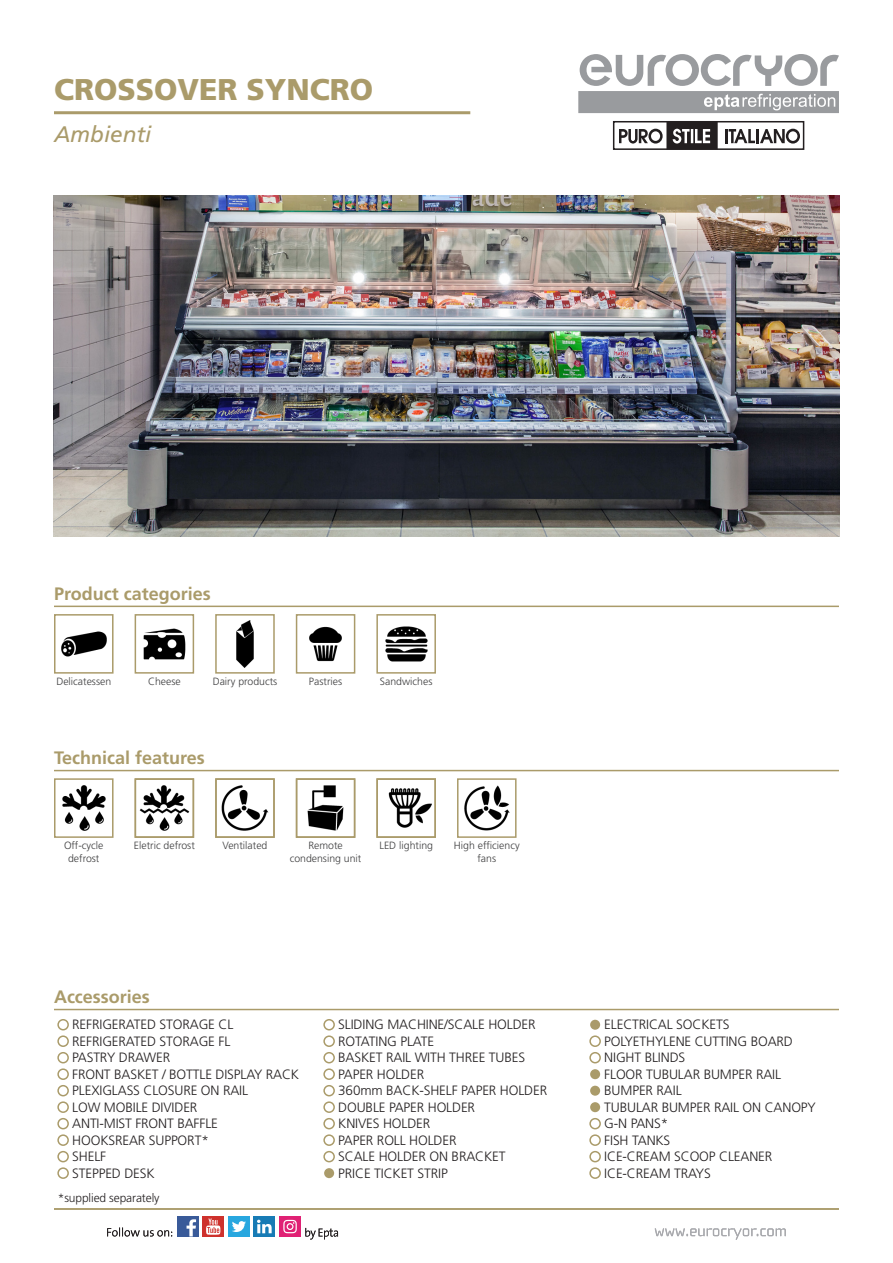
<style>
.page{position:relative;width:893px;height:1263px;background:#fff}
.page>*{position:absolute;margin:0;border:0;box-sizing:border-box;transform-origin:0 0}
.t1{font:900 30px "Frutiger LT Std";color:#aa9b6a}
.t2{font:italic 22.5px "Frutiger LT Std";color:#aa9b6a}
.t3{font:700 18px "Frutiger LT Std";color:#aa9b6a}
.t4{font:300 13.5px/16.5px "Frutiger LT Std";letter-spacing:-.01em;color:#231f20}
.t5{font:300 12px "Frutiger LT Std";letter-spacing:-.01em;color:#231f20}
.t6{font:300 10.5px/12.6px "Frutiger LT Std";color:#3e3e3f;text-align:center}
</style>
<div class="page">
<hr style="left:54px;top:1009px;width:785px;height:1px;background:#aa9b6a">
<div style="left:57px;top:1019px;width:12px;height:11px;border:2px solid #aa9b6a;border-radius:50%"></div>
<div style="left:323px;top:1019px;width:12px;height:11px;border:2px solid #aa9b6a;border-radius:50%"></div>
<div style="left:57px;top:1035px;width:12px;height:12px;border:2px solid #aa9b6a;border-radius:50%"></div>
<div style="left:323px;top:1035px;width:12px;height:12px;border:2px solid #aa9b6a;border-radius:50%"></div>
<div style="left:589px;top:1035px;width:12px;height:12px;border:2px solid #aa9b6a;border-radius:50%"></div>
<div style="left:57px;top:1052px;width:12px;height:11px;border:2px solid #aa9b6a;border-radius:50%"></div>
<div style="left:323px;top:1052px;width:12px;height:11px;border:2px solid #aa9b6a;border-radius:50%"></div>
<div style="left:589px;top:1052px;width:12px;height:11px;border:2px solid #aa9b6a;border-radius:50%"></div>
<div style="left:57px;top:1068px;width:12px;height:12px;border:2px solid #aa9b6a;border-radius:50%"></div>
<div style="left:323px;top:1068px;width:12px;height:12px;border:2px solid #aa9b6a;border-radius:50%"></div>
<div style="left:57px;top:1085px;width:12px;height:11px;border:2px solid #aa9b6a;border-radius:50%"></div>
<div style="left:323px;top:1085px;width:12px;height:11px;border:2px solid #aa9b6a;border-radius:50%"></div>
<div style="left:57px;top:1101px;width:12px;height:12px;border:2px solid #aa9b6a;border-radius:50%"></div>
<div style="left:323px;top:1101px;width:12px;height:12px;border:2px solid #aa9b6a;border-radius:50%"></div>
<div style="left:57px;top:1118px;width:12px;height:11px;border:2px solid #aa9b6a;border-radius:50%"></div>
<div style="left:323px;top:1118px;width:12px;height:11px;border:2px solid #aa9b6a;border-radius:50%"></div>
<div style="left:589px;top:1118px;width:12px;height:11px;border:2px solid #aa9b6a;border-radius:50%"></div>
<div style="left:57px;top:1134px;width:12px;height:12px;border:2px solid #aa9b6a;border-radius:50%"></div>
<div style="left:323px;top:1134px;width:12px;height:12px;border:2px solid #aa9b6a;border-radius:50%"></div>
<div style="left:589px;top:1134px;width:12px;height:12px;border:2px solid #aa9b6a;border-radius:50%"></div>
<div style="left:57px;top:1151px;width:12px;height:11px;border:2px solid #aa9b6a;border-radius:50%"></div>
<div style="left:323px;top:1151px;width:12px;height:11px;border:2px solid #aa9b6a;border-radius:50%"></div>
<div style="left:589px;top:1151px;width:12px;height:11px;border:2px solid #aa9b6a;border-radius:50%"></div>
<div style="left:57px;top:1167px;width:12px;height:12px;border:2px solid #aa9b6a;border-radius:50%"></div>
<div style="left:589px;top:1167px;width:12px;height:12px;border:2px solid #aa9b6a;border-radius:50%"></div>
<hr style="left:54px;top:111px;width:416px;height:3px;background:#aa9b6a">
<svg style="left:578px;top:54px;width:261px;height:59px"></svg>
<hr style="left:54px;top:606px;width:785px;height:1px;background:#aa9b6a">
<hr style="left:54px;top:770px;width:785px;height:1px;background:#aa9b6a">
<div style="left:613px;top:121px;width:191px;height:29px;border:2px solid #231f20"></div>
<svg style="left:619px;top:121px;width:99px;height:29px"></svg>
<svg style="left:725px;top:129px;width:75px;height:15px"></svg>
<div style="left:590px;top:1020px;width:10px;height:10px;background:#aa9b6a;border-radius:50%"></div>
<img style="left:53px;top:195px;width:787px;height:342px">
<div style="left:590px;top:1102px;width:10px;height:10px;background:#aa9b6a;border-radius:50%"></div>
<div style="left:590px;top:1086px;width:10px;height:10px;background:#aa9b6a;border-radius:50%"></div>
<div style="left:590px;top:1069px;width:10px;height:10px;background:#aa9b6a;border-radius:50%"></div>
<div style="left:324px;top:1168px;width:10px;height:10px;background:#aa9b6a;border-radius:50%"></div>
<hr style="left:54px;top:1208px;width:785px;height:2px;background:#aa9b6a">
<svg style="left:655px;top:1228px;width:131px;height:12px"></svg>
<div style="left:203px;top:1216px;width:21px;height:21px;background:#ce312c"></div>
<svg style="left:206px;top:1218px;width:14px;height:17px"></svg>
<div style="left:177px;top:1216px;width:21px;height:21px;background:#395a99"></div>
<svg style="left:187px;top:1219px;width:9px;height:17px"></svg>
<div style="left:254px;top:1216px;width:21px;height:21px;background:#177bb5"></div>
<svg style="left:257px;top:1220px;width:15px;height:13px"></svg>
<div style="left:228px;top:1216px;width:22px;height:21px;background:#28a7df"></div>
<svg style="left:232px;top:1221px;width:14px;height:11px"></svg>
<svg style="left:107px;top:1227px;width:65px;height:9px"></svg>
<svg style="left:305px;top:1228px;width:33px;height:11px"></svg>
<div style="left:279px;top:1216px;width:22px;height:21px;background:#e02174"></div>
<svg style="left:283px;top:1220px;width:14px;height:13px"></svg>
<img style="left:464px;top:785px;width:46px;height:46px">
<div style="left:457px;top:778px;width:60px;height:60px;border:2px solid #aa9b6a"></div>
<img style="left:62px;top:785px;width:44px;height:46px">
<div style="left:54px;top:778px;width:60px;height:60px;border:2px solid #aa9b6a"></div>
<img style="left:139px;top:785px;width:51px;height:46px">
<img style="left:221px;top:785px;width:48px;height:46px">
<img style="left:307px;top:785px;width:37px;height:46px">
<img style="left:388px;top:788px;width:44px;height:40px">
<div style="left:135px;top:778px;width:59px;height:60px;border:2px solid #aa9b6a"></div>
<div style="left:215px;top:778px;width:60px;height:60px;border:2px solid #aa9b6a"></div>
<div style="left:296px;top:778px;width:59px;height:60px;border:2px solid #aa9b6a"></div>
<div style="left:376px;top:778px;width:60px;height:60px;border:2px solid #aa9b6a"></div>
<img style="left:61px;top:631px;width:46px;height:26px">
<div style="left:54px;top:614px;width:60px;height:60px;border:2px solid #aa9b6a"></div>
<img style="left:143px;top:628px;width:43px;height:32px">
<div style="left:135px;top:614px;width:59px;height:60px;border:2px solid #aa9b6a"></div>
<img style="left:236px;top:620px;width:18px;height:48px">
<div style="left:215px;top:614px;width:60px;height:60px;border:2px solid #aa9b6a"></div>
<img style="left:309px;top:626px;width:33px;height:36px">
<div style="left:296px;top:614px;width:59px;height:60px;border:2px solid #aa9b6a"></div>
<img style="left:385px;top:626px;width:43px;height:36px">
<div style="left:376px;top:614px;width:60px;height:60px;border:2px solid #aa9b6a"></div>
<h1 class="t1" style="left:54px;top:72px;width:321px">CROSSOVER SYNCRO</h1>
<h2 class="t2" style="left:54px;top:121px;width:99px">Ambienti</h2>
<h3 class="t3" style="left:54px;top:583px;width:158px">Product categories</h3>
<p class="t6" style="left:56px;top:675px;width:56px">Delicatessen</p>
<p class="t6" style="left:148px;top:675px;width:34px">Cheese</p>
<p class="t6" style="left:213px;top:675px;width:66px">Dairy products</p>
<p class="t6" style="left:309px;top:675px;width:35px">Pastries</p>
<p class="t6" style="left:380px;top:675px;width:54px">Sandwiches</p>
<h3 class="t3" style="left:54px;top:747px;width:152px">Technical features</h3>
<p class="t6" style="left:64px;top:839px;width:41px">Off-cycle defrost</p>
<p class="t6" style="left:134px;top:839px;width:63px">Eletric defrost</p>
<p class="t6" style="left:223px;top:839px;width:46px">Ventilated</p>
<p class="t6" style="left:290px;top:839px;width:73px">Remote condensing unit</p>
<p class="t6" style="left:379px;top:839px;width:55px">LED lighting</p>
<p class="t6" style="left:454px;top:839px;width:67px">High efficiency fans</p>
<h3 class="t3" style="left:54px;top:986px;width:97px">Accessories</h3>
<p class="t4" style="left:72px;top:1016px;width:228px">REFRIGERATED STORAGE CL<br>REFRIGERATED STORAGE FL<br>PASTRY DRAWER<br>FRONT BASKET / BOTTLE DISPLAY RACK<br>PLEXIGLASS CLOSURE ON RAIL<br>LOW MOBILE DIVIDER<br>ANTI-MIST FRONT BAFFLE<br>HOOKSREAR SUPPORT*<br>SHELF<br>STEPPED DESK</p>
<p class="t4" style="left:338px;top:1016px;width:211px">SLIDING MACHINE/SCALE HOLDER<br>ROTATING PLATE<br>BASKET RAIL WITH THREE TUBES<br>PAPER HOLDER<br>360mm BACK-SHELF PAPER HOLDER<br>DOUBLE PAPER HOLDER<br>KNIVES HOLDER<br>PAPER ROLL HOLDER<br>SCALE HOLDER ON BRACKET<br>PRICE TICKET STRIP</p>
<p class="t4" style="left:604px;top:1016px;width:213px">ELECTRICAL SOCKETS<br>POLYETHYLENE CUTTING BOARD<br>NIGHT BLINDS<br>FLOOR TUBULAR BUMPER RAIL<br>BUMPER RAIL<br>TUBULAR BUMPER RAIL ON CANOPY<br>G-N PANS*<br>FISH TANKS<br>ICE-CREAM SCOOP CLEANER<br>ICE-CREAM TRAYS</p>
<p class="t5" style="left:58px;top:1191px;width:103px">*supplied separately</p>
</div>
